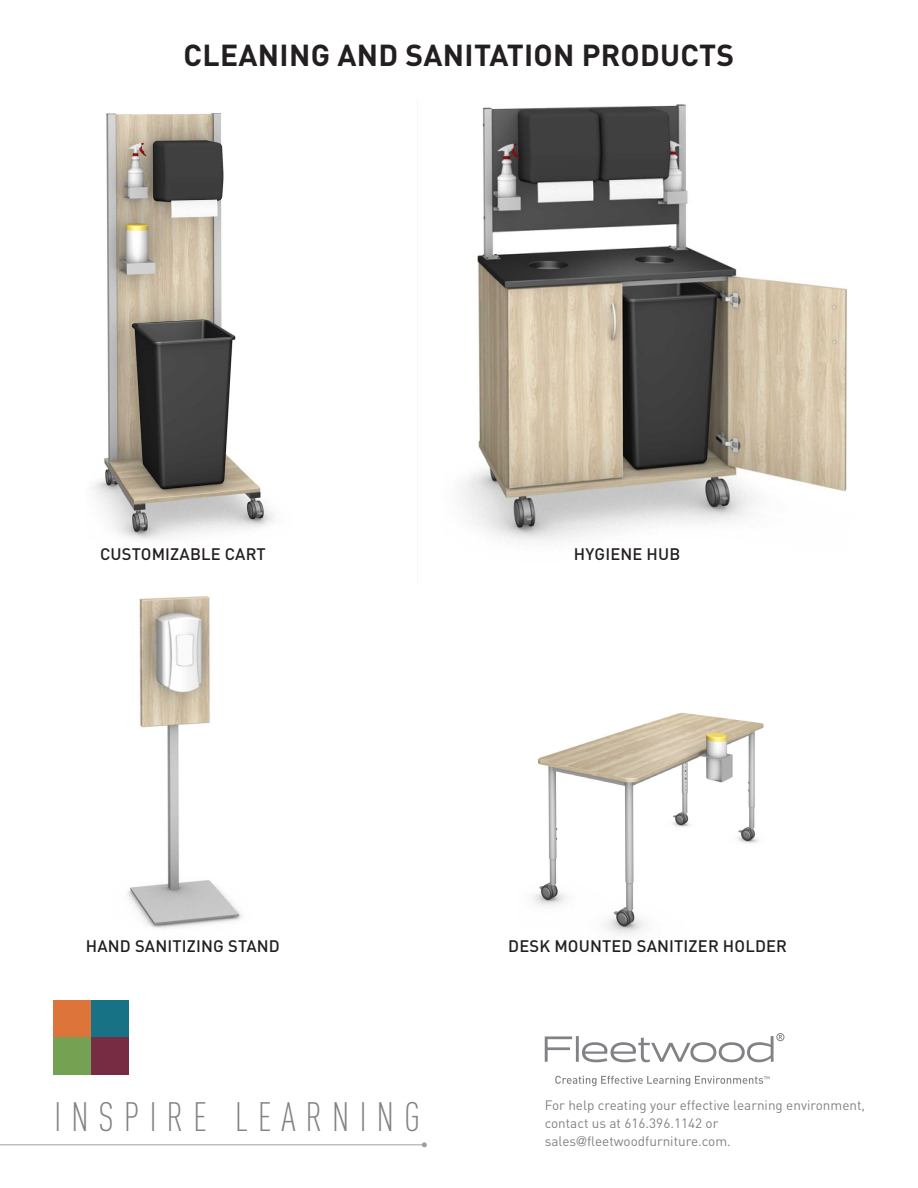
<style>
.page{position:relative;width:918px;height:1188px;background:#fff}
.page>*{position:absolute;margin:0;border:0;box-sizing:border-box;transform-origin:0 0}
.t1{font:300 condensed 40.5px "DINOT";letter-spacing:.24em;color:#808285}
.t2{font:700 30px "DIN Pro";letter-spacing:.01em;color:#231f20}
.t3{font:500 16.5px "DIN Pro";letter-spacing:.01em;color:#231f20}
.t4{font:13.5px/18px "DIN Pro";color:#808285}
.s1{font-family:"Helvetica";font-weight:300}
</style>
<div class="page">
<div style="left:54px;top:1000px;width:37px;height:38px;background:#dd753a"></div>
<div style="left:54px;top:1038px;width:37px;height:37px;background:#75a252"></div>
<div style="left:91px;top:1000px;width:37px;height:38px;background:#187286"></div>
<div style="left:91px;top:1038px;width:37px;height:37px;background:#772c43"></div>
<hr style="left:0;top:1145px;width:424px;height:1px;background:#9d9fa2">
<svg style="left:422px;top:1142px;width:5px;height:5px"></svg>
<svg style="left:555px;top:1076px;width:214px;height:10px"></svg>
<svg style="left:545px;top:1036px;width:27px;height:26px"></svg>
<hr style="left:576px;top:1036px;width:3px;height:26px;background:#808285">
<svg style="left:582px;top:1033px;width:202px;height:29px"></svg>
<img style="left:460px;top:104px;width:387px;height:439px">
<img style="left:127px;top:596px;width:116px;height:333px">
<img style="left:533px;top:712px;width:231px;height:223px">
<img style="left:91px;top:113px;width:183px;height:427px">
<p class="t2" style="left:184px;top:31px;width:552px">CLEANING AND SANITATION PRODUCTS</p>
<p class="t3" style="left:100px;top:541px;width:167px">CUSTOMIZABLE CART</p>
<p class="t3" style="left:574px;top:541px;width:108px">HYGIENE HUB</p>
<p class="t3" style="left:86px;top:933px;width:196px">HAND SANITIZING STAND</p>
<p class="t3" style="left:508px;top:933px;width:280px">DESK MOUNTED SANITIZER HOLDER</p>
<p class="t1" style="left:54px;top:1094px;width:368px">INSPIRE LEARNING</p>
<p class="t4" style="left:545px;top:1095px;width:322px">For help creating your effective learning environment, contact us at 616.396.1142 or</p>
<p class="t4" style="left:545px;top:1131px;width:188px">sales<span class="s1">@</span>fleetwoodfurniture.com.</p>
</div>
